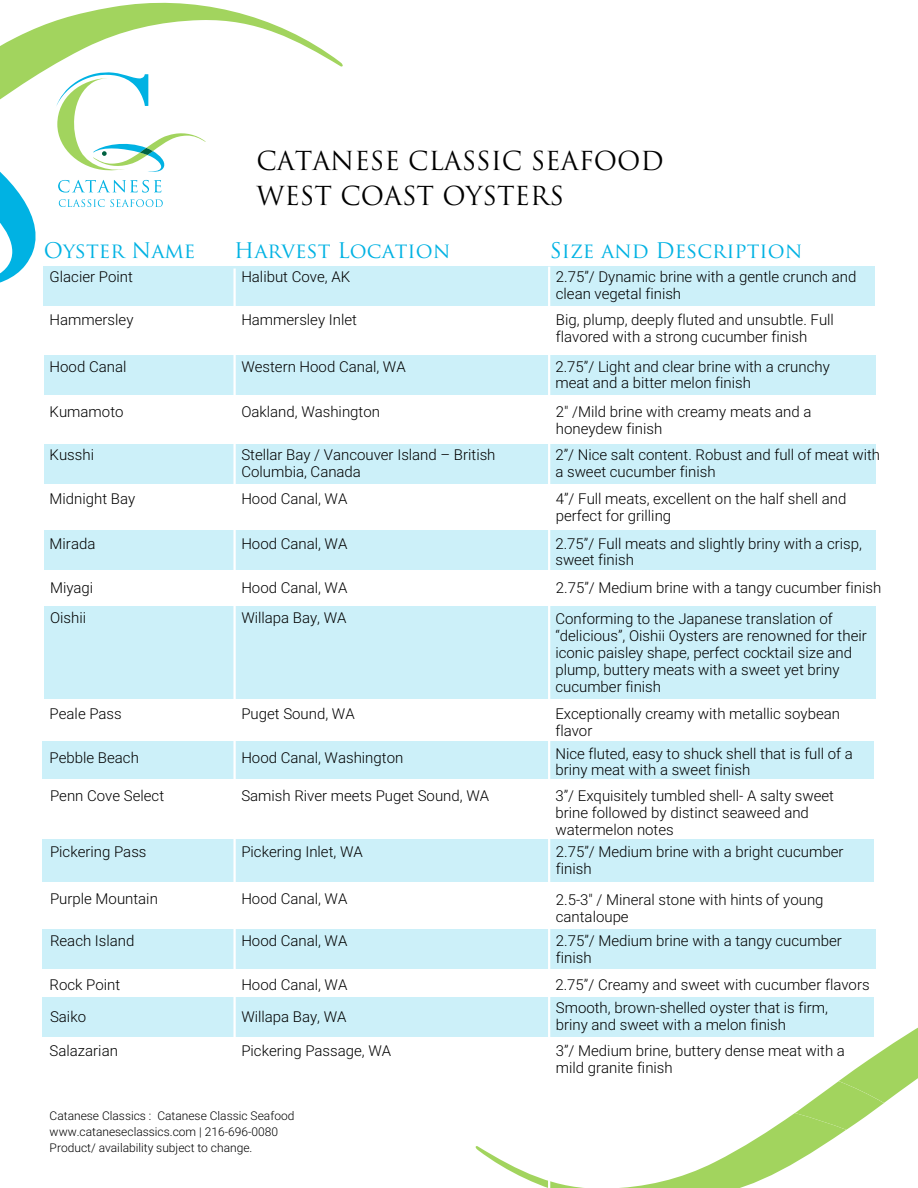
<style>
.page{position:relative;width:918px;height:1188px;background:#fff}
.page>*{position:absolute;margin:0;border:0;box-sizing:border-box;transform-origin:0 0}
.t1{font:25.5px "Trajan Pro";color:#000}
.t2{font:21px "Trajan Pro";color:#00b2e3}
.t3{font:300 15px/16.8px "Roboto";color:#000}
.t4{font:300 12px "Roboto";color:#000}
</style>
<div class="page">
<svg style="left:0;top:2px;width:343px;height:98px"></svg>
<svg style="left:0;top:171px;width:47px;height:112px"></svg>
<svg style="left:58px;top:180px;width:103px;height:13px"></svg>
<svg style="left:56px;top:71px;width:150px;height:101px"></svg>
<svg style="left:59px;top:199px;width:104px;height:8px"></svg>
<div style="left:45px;top:356px;width:831px;height:39px;background:#ccf0f9"></div>
<div style="left:42px;top:741px;width:832px;height:37px;background:#ccf0f9"></div>
<div style="left:42px;top:929px;width:834px;height:39px;background:#ccf0f9"></div>
<svg style="left:475px;top:997px;width:443px;height:191px"></svg>
<div style="left:43px;top:267px;width:832px;height:39px;background:#ccf0f9"></div>
<div style="left:44px;top:444px;width:831px;height:40px;background:#ccf0f9"></div>
<div style="left:44px;top:531px;width:831px;height:39px;background:#ccf0f9"></div>
<div style="left:44px;top:606px;width:831px;height:92px;background:#ccf0f9"></div>
<div style="left:42px;top:839px;width:831px;height:43px;background:#ccf0f9"></div>
<div style="left:42px;top:997px;width:831px;height:40px;background:#ccf0f9"></div>
<hr style="left:233px;top:269px;width:3px;height:919px;background:#fff">
<hr style="left:548px;top:267px;width:2px;height:921px;background:#fff">
<p class="t1" style="left:256px;top:151px;width:409px">CATANESE CLASSIC SEAFOOD</p>
<p class="t1" style="left:256px;top:186px;width:309px">WEST COAST OYSTERS</p>
<p class="t2" style="left:234px;top:243px;width:217px">Harvest Location</p>
<p class="t2" style="left:550px;top:243px;width:254px">Size and Description</p>
<p class="t3" style="left:556px;top:269px;width:302px">2.75”/ Dynamic brine with a gentle crunch and clean vegetal finish</p>
<p class="t2" style="left:44px;top:243px;width:153px">Oyster Name</p>
<p class="t3" style="left:50px;top:269px;width:85px">Glacier Point</p>
<p class="t3" style="left:241px;top:269px;width:110px">Halibut Cove, AK</p>
<p class="t3" style="left:50px;top:312px;width:85px">Hammersley</p>
<p class="t3" style="left:241px;top:311px;width:117px">Hammersley Inlet</p>
<p class="t3" style="left:556px;top:311px;width:280px">Big, plump, deeply fluted and unsubtle. Full flavored with a strong cucumber finish</p>
<p class="t3" style="left:50px;top:358px;width:78px">Hood Canal</p>
<p class="t3" style="left:241px;top:358px;width:166px">Western Hood Canal, WA</p>
<p class="t3" style="left:555px;top:358px;width:276px">2.75”/ Light and clear brine with a crunchy meat and a bitter melon finish</p>
<p class="t3" style="left:50px;top:404px;width:75px">Kumamoto</p>
<p class="t3" style="left:241px;top:404px;width:140px">Oakland, Washington</p>
<p class="t3" style="left:556px;top:404px;width:257px">2″ /Mild brine with creamy meats and a honeydew finish</p>
<p class="t3" style="left:50px;top:447px;width:46px">Kusshi</p>
<p class="t3" style="left:241px;top:447px;width:256px">Stellar Bay / Vancouver Island – British<br>Columbia, Canada</p>
<p class="t3" style="left:555px;top:447px;width:326px">2”/ Nice salt content. Robust and full of meat with a sweet cucumber finish</p>
<p class="t3" style="left:50px;top:490px;width:87px">Midnight Bay</p>
<p class="t3" style="left:241px;top:490px;width:108px">Hood Canal, WA</p>
<p class="t3" style="left:556px;top:490px;width:292px">4”/ Full meats, excellent on the half shell and perfect for grilling</p>
<p class="t3" style="left:50px;top:535px;width:47px">Mirada</p>
<p class="t3" style="left:241px;top:535px;width:108px">Hood Canal, WA</p>
<p class="t3" style="left:50px;top:579px;width:45px">Miyagi</p>
<p class="t3" style="left:241px;top:579px;width:108px">Hood Canal, WA</p>
<p class="t3" style="left:556px;top:579px;width:327px">2.75”/ Medium brine with a tangy cucumber finish</p>
<p class="t3" style="left:555px;top:611px;width:313px">Conforming to the Japanese translation of “delicious”, Oishii Oysters are renowned for their iconic paisley shape, perfect cocktail size and plump, buttery meats with a sweet yet briny cucumber finish</p>
<p class="t3" style="left:555px;top:535px;width:308px">2.75”/ Full meats and slightly briny with a crisp, sweet finish</p>
<p class="t3" style="left:50px;top:609px;width:38px">Oishii</p>
<p class="t3" style="left:241px;top:609px;width:107px">Willapa Bay, WA</p>
<p class="t3" style="left:50px;top:706px;width:74px">Peale Pass</p>
<p class="t3" style="left:241px;top:706px;width:115px">Puget Sound, WA</p>
<p class="t3" style="left:555px;top:706px;width:286px">Exceptionally creamy with metallic soybean flavor</p>
<p class="t3" style="left:50px;top:749px;width:91px">Pebble Beach</p>
<p class="t3" style="left:241px;top:749px;width:163px">Hood Canal, Washington</p>
<p class="t3" style="left:555px;top:745px;width:299px">Nice fluted, easy to shuck shell that is full of a briny meat with a sweet finish</p>
<p class="t3" style="left:50px;top:788px;width:116px">Penn Cove Select</p>
<p class="t3" style="left:241px;top:788px;width:249px">Samish River meets Puget Sound, WA</p>
<p class="t3" style="left:555px;top:788px;width:280px">3”/ Exquisitely tumbled shell- A salty sweet brine followed by distinct seaweed and watermelon notes</p>
<p class="t3" style="left:50px;top:843px;width:98px">Pickering Pass</p>
<p class="t3" style="left:241px;top:843px;width:123px">Pickering Inlet, WA</p>
<p class="t3" style="left:556px;top:843px;width:289px">2.75”/ Medium brine with a bright cucumber finish</p>
<p class="t3" style="left:50px;top:891px;width:109px">Purple Mountain</p>
<p class="t3" style="left:241px;top:891px;width:108px">Hood Canal, WA</p>
<p class="t3" style="left:556px;top:891px;width:269px">2.5-3″ / Mineral stone with hints of young cantaloupe</p>
<p class="t3" style="left:50px;top:933px;width:86px">Reach Island</p>
<p class="t3" style="left:241px;top:933px;width:108px">Hood Canal, WA</p>
<p class="t3" style="left:50px;top:976px;width:72px">Rock Point</p>
<p class="t3" style="left:241px;top:976px;width:108px">Hood Canal, WA</p>
<p class="t3" style="left:555px;top:976px;width:316px">2.75”/ Creamy and sweet with cucumber flavors</p>
<p class="t3" style="left:556px;top:933px;width:288px">2.75”/ Medium brine with a tangy cucumber finish</p>
<p class="t3" style="left:50px;top:1008px;width:38px">Saiko</p>
<p class="t3" style="left:241px;top:1008px;width:107px">Willapa Bay, WA</p>
<p class="t3" style="left:50px;top:1042px;width:70px">Salazarian</p>
<p class="t3" style="left:241px;top:1042px;width:151px">Pickering Passage, WA</p>
<p class="t4" style="left:50px;top:1109px;width:246px">Catanese Classics : Catanese Classic Seafood</p>
<p class="t4" style="left:50px;top:1125px;width:230px">www.cataneseclassics.com | 216-696-0080</p>
<p class="t4" style="left:50px;top:1141px;width:204px">Product/ availability subject to change.</p>
<p class="t3" style="left:556px;top:1000px;width:274px">Smooth, brown-shelled oyster that is firm, briny and sweet with a melon finish</p>
<p class="t3" style="left:556px;top:1043px;width:291px">3”/ Medium brine, buttery dense meat with a mild granite finish</p>
</div>
